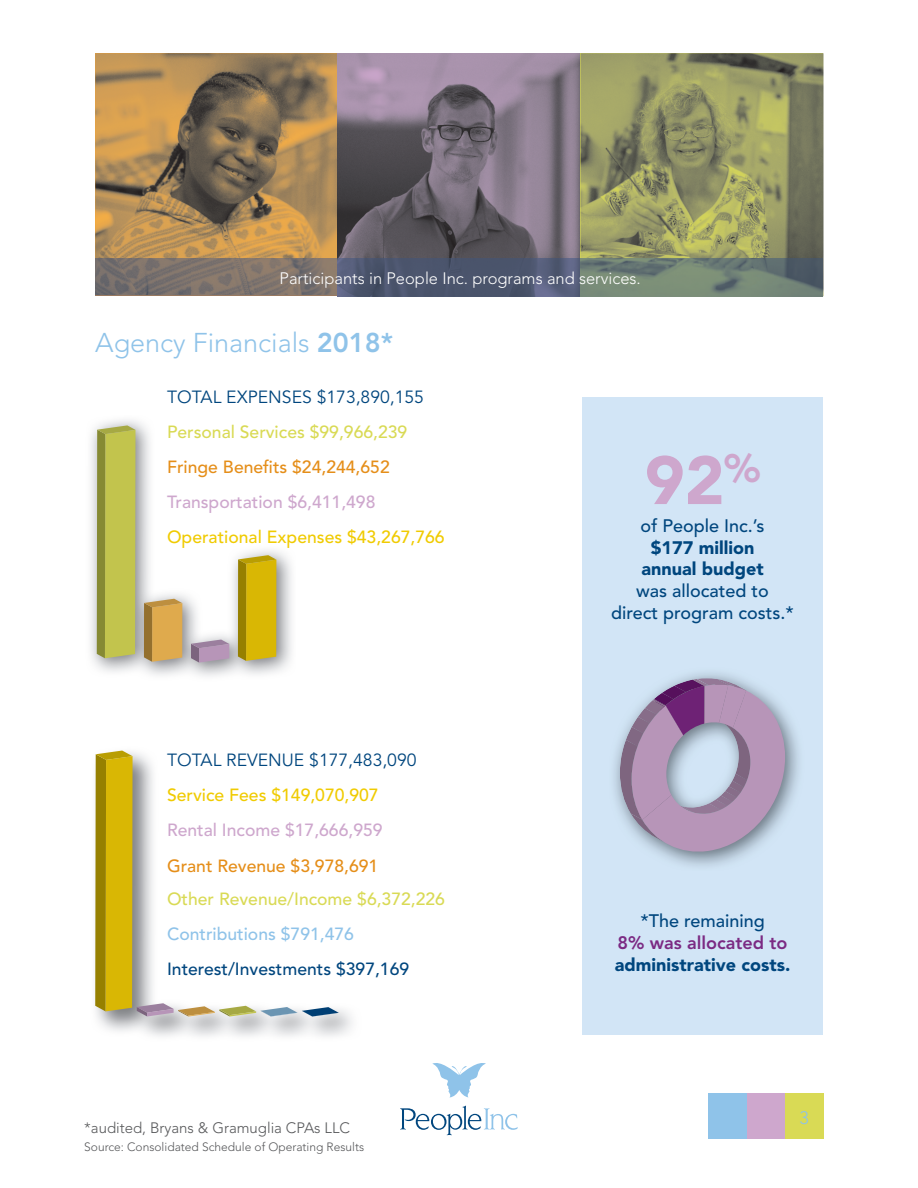
<style>
.page{position:relative;width:918px;height:1188px;background:#fff}
.page>*{position:absolute;margin:0;border:0;box-sizing:border-box;transform-origin:0 0}
.t1{font:900 67.5px "Avenir";color:#cea7cd}
.t2{font:300 27px "Avenir";color:#8fc3e9}
.t3{font:500 18px/21.6px "Avenir";color:#00467e;text-align:center}
.t4{font:900 18px/21.6px "Avenir";color:#00467e;text-align:center}
.t5{font:800 18px "Avenir";color:#7b2a83}
.t6{font:300 18px "Avenir";color:#8fc3e9}
.t7{font:500 17.55px "Avenir";color:#d9da55}
.t8{font:500 17.55px "Avenir";color:#f0cb02}
.t9{font:17.55px "Avenir";color:#00467e}
.t10{font:500 17.55px "Avenir";color:#e58e19}
.t11{font:500 17.55px "Avenir";color:#cea7cd}
.t12{font:500 17.55px "Avenir";color:#00467e}
.t13{font:500 17.55px "Avenir";color:#8fc3e9}
.t14{font:300 16.5px "Avenir";color:#fff}
.t15{font:300 15px "Avenir";color:#57585a}
.t16{font:300 12px "Avenir";color:#57585a}
.s1{font-weight:800}
</style>
<div class="page">
<div style="left:785px;top:1094px;width:39px;height:45px;background:#d9da55"></div>
<div style="left:746px;top:1094px;width:39px;height:45px;background:#cea7cd"></div>
<div style="left:708px;top:1094px;width:39px;height:45px;background:#8fc3e9"></div>
<div style="left:582px;top:397px;width:241px;height:638px;background:#d2e5f6"></div>
<img style="left:95px;top:53px;width:242px;height:206px">
<img style="left:337px;top:53px;width:243px;height:206px">
<img style="left:580px;top:53px;width:244px;height:243px">
<img style="left:95px;top:259px;width:728px;height:37px">
<img style="left:90px;top:420px;width:202px;height:256px">
<svg style="left:97px;top:425px;width:38px;height:233px;background:#b5b74a"></svg>
<svg style="left:144px;top:599px;width:38px;height:63px;background:#cd9f4f"></svg>
<svg style="left:191px;top:640px;width:38px;height:23px"></svg>
<svg style="left:238px;top:555px;width:38px;height:106px;background:#c9ac0c"></svg>
<svg style="left:95px;top:751px;width:244px;height:266px"></svg>
<svg style="left:620px;top:678px;width:165px;height:174px"></svg>
<svg style="left:432px;top:1063px;width:54px;height:34px"></svg>
<svg style="left:400px;top:1106px;width:118px;height:29px"></svg>
<p class="t14" style="left:280px;top:269px;width:363px">Participants in People Inc. programs and services.</p>
<h2 class="t2" style="left:95px;top:327px;width:299px">Agency Financials <span class="s1">2018*</span></h2>
<p class="t9" style="left:167px;top:387px;width:259px">TOTAL EXPENSES $173,890,155</p>
<p class="t7" style="left:167px;top:422px;width:242px">Personal Services $99,966,239</p>
<p class="t10" style="left:167px;top:457px;width:224px">Fringe Benefits $24,244,652</p>
<p class="t11" style="left:167px;top:492px;width:210px">Transportation $6,411,498</p>
<p class="t8" style="left:167px;top:526px;width:279px">Operational Expenses $43,267,766</p>
<p class="t9" style="left:167px;top:750px;width:251px">TOTAL REVENUE $177,483,090</p>
<p class="t8" style="left:167px;top:785px;width:213px">Service Fees $149,070,907</p>
<p class="t11" style="left:167px;top:820px;width:217px">Rental Income $17,666,959</p>
<p class="t10" style="left:167px;top:855px;width:213px">Grant Revenue $3,978,691</p>
<p class="t7" style="left:167px;top:889px;width:280px">Other Revenue/Income $6,372,226</p>
<p class="t13" style="left:167px;top:924px;width:188px">Contributions $791,476</p>
<p class="t12" style="left:167px;top:959px;width:244px">Interest/Investments $397,169</p>
<p class="t15" style="left:84px;top:1119px;width:267px">*audited, Bryans &amp; Gramuglia CPAs LLC</p>
<p class="t16" style="left:84px;top:1140px;width:281px">Source: Consolidated Schedule of Operating Results</p>
<h1 class="t1" style="left:645px;top:440px;width:117px">92<sup>%</sup></h1>
<p class="t3" style="left:641px;top:516px;width:125px">of People Inc.’s</p>
<p class="t4" style="left:641px;top:537px;width:124px">$177 million annual budget</p>
<p class="t3" style="left:611px;top:580px;width:184px">was allocated to direct program costs.*</p>
<p class="t3" style="left:640px;top:911px;width:126px">*The remaining</p>
<p class="t5" style="left:618px;top:932px;width:171px">8% was allocated to</p>
<p class="t4" style="left:615px;top:953px;width:177px">administrative costs.</p>
<p class="t6" style="left:799px;top:1108px;width:11px">3</p>
</div>
